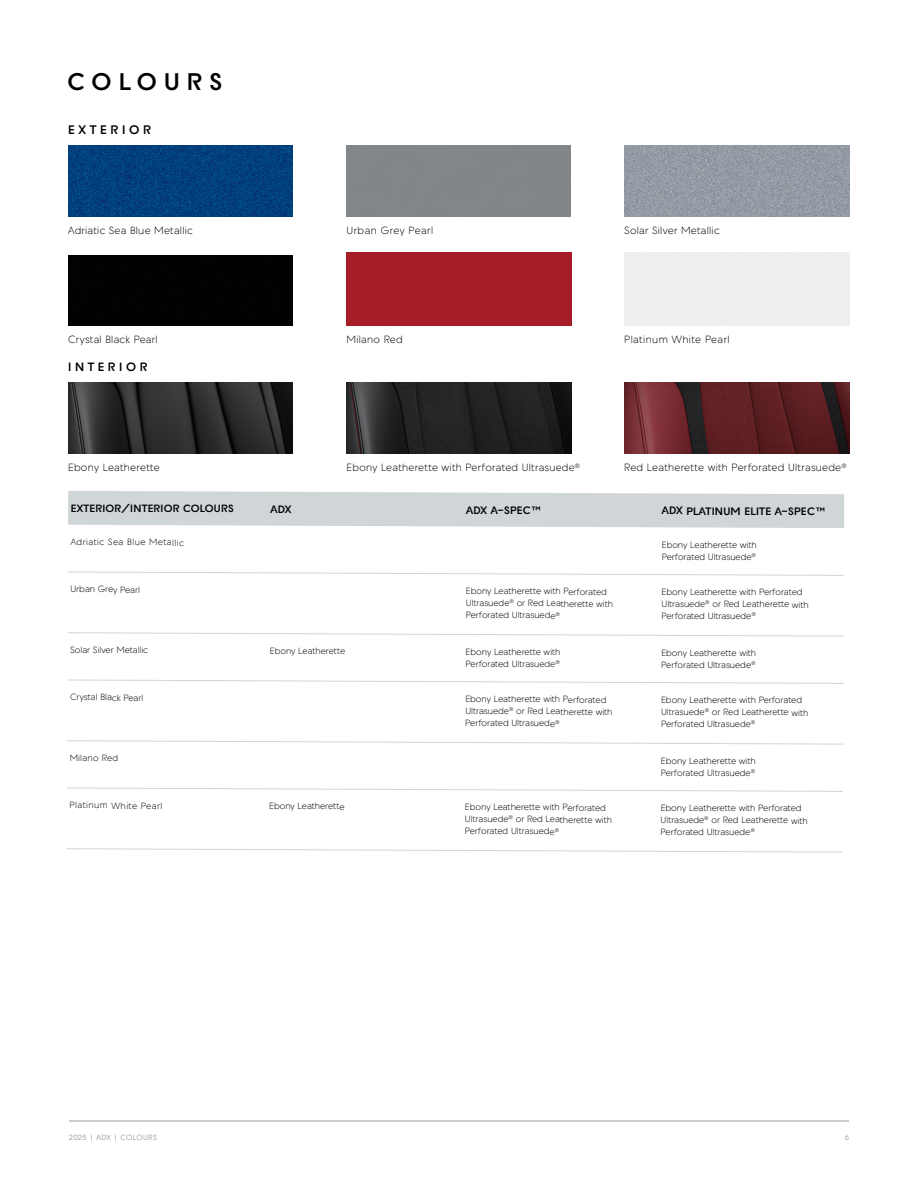
<style>
.page{position:relative;width:918px;height:1188px;background:#fff}
.page>*{position:absolute;margin:0;border:0;box-sizing:border-box;transform-origin:0 0}
.t1{font:700 24px "Acura Bespoke";letter-spacing:.3em;color:#000}
.t2{font:700 12.3px "Acura Bespoke";letter-spacing:.3em;color:#000}
.t3{font:700 12px "Acura Bespoke";letter-spacing:.3em;color:#000}
.t4{font:700 10.8px "Acura Bespoke";letter-spacing:.02em;color:#000}
.t5{font:10.5px "Acura Bespoke";letter-spacing:.025em;color:#000}
.t6{font:700 10.5px "Acura Bespoke";letter-spacing:.02em;color:#000}
.t7{font:9px/12px "Acura Bespoke";letter-spacing:-.005em;color:#000}
.t8{font:9px "Acura Bespoke";letter-spacing:.045em;color:#000}
.t9{font:9px "Acura Bespoke";letter-spacing:.02em;color:#000}
.t10{font:7.5px "Acura Bespoke";letter-spacing:.04em;color:#9a9a9a}
</style>
<div class="page">
<hr style="left:69px;top:1121px;width:780px;height:1px;background:#9a9a9a">
<img style="left:68px;top:383px;width:225px;height:71px">
<img style="left:68px;top:146px;width:225px;height:70px">
<img style="left:624px;top:146px;width:225px;height:70px">
<div style="left:347px;top:253px;width:224px;height:73px;background:#a71d27"></div>
<div style="left:68px;top:255px;width:225px;height:71px;background:#020102"></div>
<img style="left:347px;top:383px;width:224px;height:71px">
<svg style="left:68px;top:491px;width:776px;height:37px;background:#d3d8db"></svg>
<svg style="left:68px;top:571px;width:776px;height:5px"></svg>
<svg style="left:67px;top:787px;width:776px;height:5px"></svg>
<svg style="left:66px;top:848px;width:777px;height:5px"></svg>
<svg style="left:67px;top:632px;width:777px;height:5px"></svg>
<svg style="left:67px;top:679px;width:777px;height:5px"></svg>
<svg style="left:67px;top:740px;width:776px;height:5px"></svg>
<img style="left:624px;top:383px;width:225px;height:71px">
<h1 class="t1" style="left:68px;top:67px;width:156px">COLOURS</h1>
<h2 class="t2" style="left:68px;top:122px;width:85px">EXTERIOR</h2>
<p class="t5" style="left:68px;top:224px;width:126px">Adriatic Sea Blue Metallic</p>
<p class="t5" style="left:347px;top:224px;width:88px">Urban Grey Pearl</p>
<p class="t5" style="left:624px;top:224px;width:97px">Solar Silver Metallic</p>
<p class="t5" style="left:68px;top:333px;width:91px">Crystal Black Pearl</p>
<h3 class="t3" style="left:68px;top:360px;width:81px">INTERIOR</h3>
<p class="t5" style="left:68px;top:461px;width:93px">Ebony Leatherette</p>
<p class="t5" style="left:347px;top:333px;width:58px">Milano Red</p>
<p class="t5" style="left:624px;top:333px;width:107px">Platinum White Pearl</p>
<p class="t5" style="left:347px;top:462px;width:235px">Ebony Leatherette with Perforated Ultrasuede<sup>®</sup></p>
<p class="t5" style="left:624px;top:462px;width:224px">Red Leatherette with Perforated Ultrasuede<sup>®</sup></p>
<p class="t6" style="left:71px;top:502px;width:164px">EXTERIOR/INTERIOR COLOURS</p>
<p class="t4" style="left:270px;top:502px;width:22px">ADX</p>
<p class="t4" style="left:466px;top:503px;width:77px">ADX A-SPEC™</p>
<p class="t4" style="left:662px;top:504px;width:166px">ADX PLATINUM ELITE A-SPEC™</p>
<p class="t8" style="left:71px;top:537px;width:115px">Adriatic Sea Blue Metallic</p>
<p class="t7" style="left:662px;top:539px;width:96px">Ebony Leatherette with<br>Perforated Ultrasuede<sup>®</sup></p>
<p class="t7" style="left:70px;top:583px;width:71px">Urban Grey Pearl</p>
<p class="t7" style="left:466px;top:585px;width:149px">Ebony Leatherette with Perforated<br>Ultrasuede<sup>®</sup> or Red Leatherette with<br>Perforated Ultrasuede<sup>®</sup></p>
<p class="t7" style="left:662px;top:586px;width:149px">Ebony Leatherette with Perforated<br>Ultrasuede<sup>®</sup> or Red Leatherette with<br>Perforated Ultrasuede<sup>®</sup></p>
<p class="t7" style="left:70px;top:644px;width:79px">Solar Silver Metallic</p>
<p class="t7" style="left:270px;top:645px;width:77px">Ebony Leatherette</p>
<p class="t7" style="left:466px;top:646px;width:96px">Ebony Leatherette with<br>Perforated Ultrasuede<sup>®</sup></p>
<p class="t7" style="left:661px;top:647px;width:96px">Ebony Leatherette with<br>Perforated Ultrasuede<sup>®</sup></p>
<p class="t7" style="left:70px;top:691px;width:75px">Crystal Black Pearl</p>
<p class="t7" style="left:465px;top:693px;width:149px">Ebony Leatherette with Perforated<br>Ultrasuede<sup>®</sup> or Red Leatherette with<br>Perforated Ultrasuede<sup>®</sup></p>
<p class="t7" style="left:661px;top:694px;width:149px">Ebony Leatherette with Perforated<br>Ultrasuede<sup>®</sup> or Red Leatherette with<br>Perforated Ultrasuede<sup>®</sup></p>
<p class="t9" style="left:70px;top:753px;width:50px">Milano Red</p>
<p class="t7" style="left:661px;top:755px;width:96px">Ebony Leatherette with<br>Perforated Ultrasuede<sup>®</sup></p>
<p class="t8" style="left:70px;top:800px;width:94px">Platinum White Pearl</p>
<p class="t7" style="left:269px;top:800px;width:77px">Ebony Leatherette</p>
<p class="t7" style="left:465px;top:801px;width:149px">Ebony Leatherette with Perforated<br>Ultrasuede<sup>®</sup> or Red Leatherette with<br>Perforated Ultrasuede<sup>®</sup></p>
<p class="t7" style="left:661px;top:802px;width:149px">Ebony Leatherette with Perforated<br>Ultrasuede<sup>®</sup> or Red Leatherette with<br>Perforated Ultrasuede<sup>®</sup></p>
<p class="t10" style="left:69px;top:1133px;width:90px">2025 | ADX | COLOURS</p>
<p class="t10" style="left:845px;top:1133px;width:6px">6</p>
</div>
